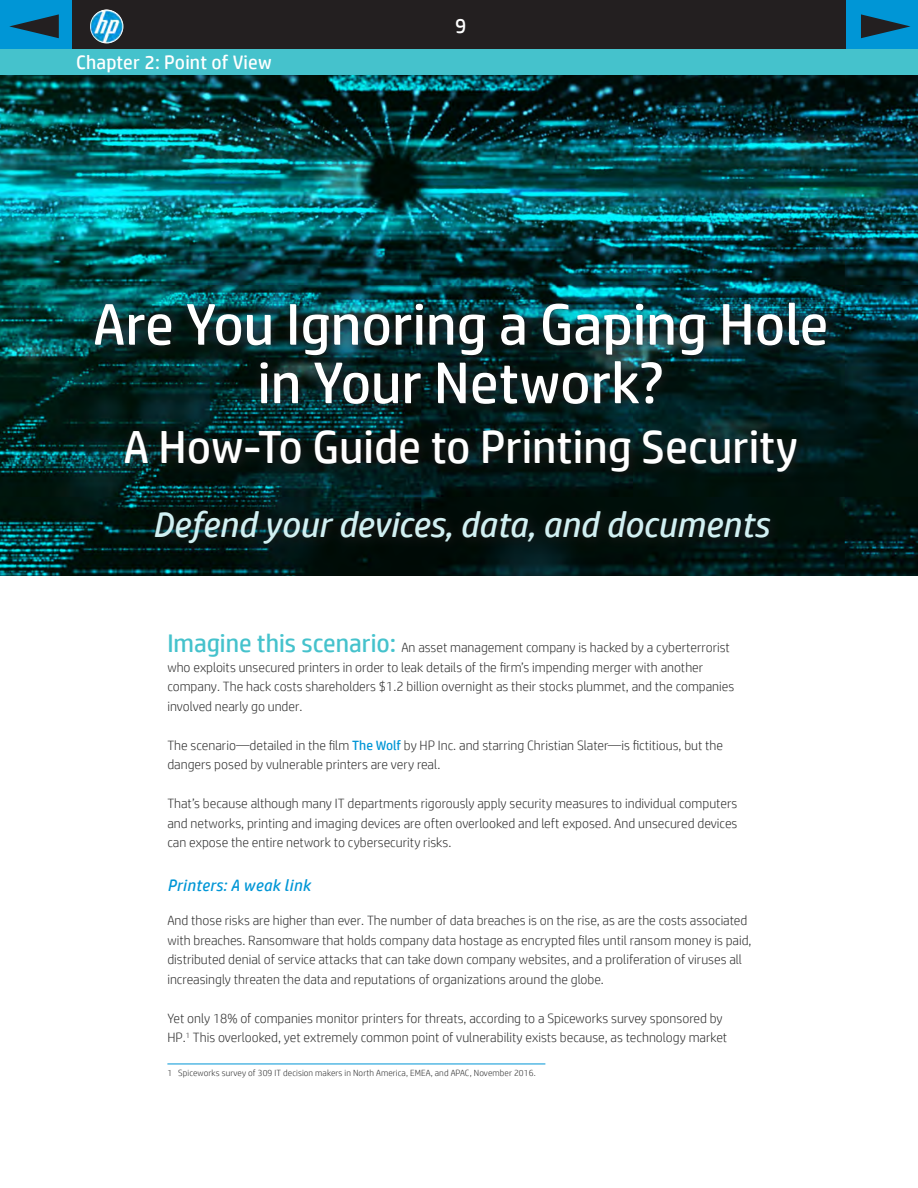
<style>
.page{position:relative;width:918px;height:1188px;background:#fff}
.page>*{position:absolute;margin:0;border:0;box-sizing:border-box;transform-origin:0 0}
.text{font:58.5px/58.5px "HP Simplified";color:#fff;text-align:center}
.text-2{font:46.5px "HP Simplified";color:#fff}
.text-3{font:italic 36px "HP Simplified";color:#d1f0f2}
.t1{font:21px "HP Simplified";color:#fff}
.t2{font:19.5px "HP Simplified";letter-spacing:.01em;color:#fff}
.text-4{font:italic 16.5px "HP Simplified";letter-spacing:.02em;color:#0096d6}
.text-5{font:300 13.5px/19.5px "HP Simplified";color:#323232}
.footnote{font:300 9px "HP Simplified";letter-spacing:.01em;color:#323232}
.s1{font-weight:400;font-size:25.5px;color:#45c2cc}
.s2{font-weight:400;color:#0096d6}
</style>
<div class="page">
<div style="left:0;top:0;width:846px;height:50px;background:#231f20"></div>
<div style="left:846px;top:0;width:72px;height:50px;background:#0096d6"></div>
<div style="left:0;top:0;width:72px;height:50px;background:#0096d6"></div>
<img style="left:90px;top:9px;width:33px;height:35px;border-radius:17px">
<div style="left:0;top:49px;width:918px;height:26px;background:#45c2cc"></div>
<img style="left:0;top:75px;width:918px;height:501px">
<hr style="left:167px;top:1064px;width:378px;height:1px;background:#0096d6">
<svg style="left:85px;top:293px;width:754px;height:262px"></svg>
<p class="t2" style="left:76px;top:50px;width:197px">Chapter 2: Point of View</p>
<h3 class="t1" style="left:455px;top:12px;width:13px">9</h3>
<p class="text" style="left:93px;top:294px;width:737px">Are You Ignoring a Gaping Hole in Your Network?</p>
<p class="text-2" style="left:124px;top:417px;width:676px">A How-To Guide to Printing Security</p>
<p class="text-3" style="left:153px;top:501px;width:618px">Defend your devices, data, and documents</p>
<p class="text-5" style="left:167px;top:637px;width:568px"><span class="s1">Imagine this scenario:</span> An asset management company is hacked by a cyberterrorist who exploits unsecured printers in order to leak details of the firm’s impending merger with another company. The hack costs shareholders $1.2 billion overnight as their stocks plummet, and the companies involved nearly go under.</p>
<p class="text-5" style="left:167px;top:735px;width:557px">The scenario—detailed in the film <span class="s2">The Wolf</span> by HP Inc. and starring Christian Slater—is fictitious, but the dangers posed by vulnerable printers are very real.</p>
<p class="text-5" style="left:167px;top:793px;width:572px;text-align:justify">That’s because although many IT departments rigorously apply security measures to individual computers and networks, printing and imaging devices are often overlooked and left exposed. And unsecured devices can expose the entire network to cybersecurity risks.</p>
<p class="text-4" style="left:167px;top:874px;width:145px">Printers: A weak link</p>
<p class="text-5" style="left:167px;top:910px;width:586px">And those risks are higher than ever. The number of data breaches is on the rise, as are the costs associated with breaches. Ransomware that holds company data hostage as encrypted files until ransom money is paid, distributed denial of service attacks that can take down company websites, and a proliferation of viruses all increasingly threaten the data and reputations of organizations around the globe.</p>
<p class="text-5" style="left:167px;top:1008px;width:561px">Yet only 18% of companies monitor printers for threats, according to a Spiceworks survey sponsored by<br>HP.<sup>1</sup> This overlooked, yet extremely common point of vulnerability exists because, as technology market</p>
<p class="footnote" style="left:167px;top:1067px;width:370px">1 Spiceworks survey of 309 IT decision makers in North America, EMEA, and APAC, November 2016.</p>
</div>
